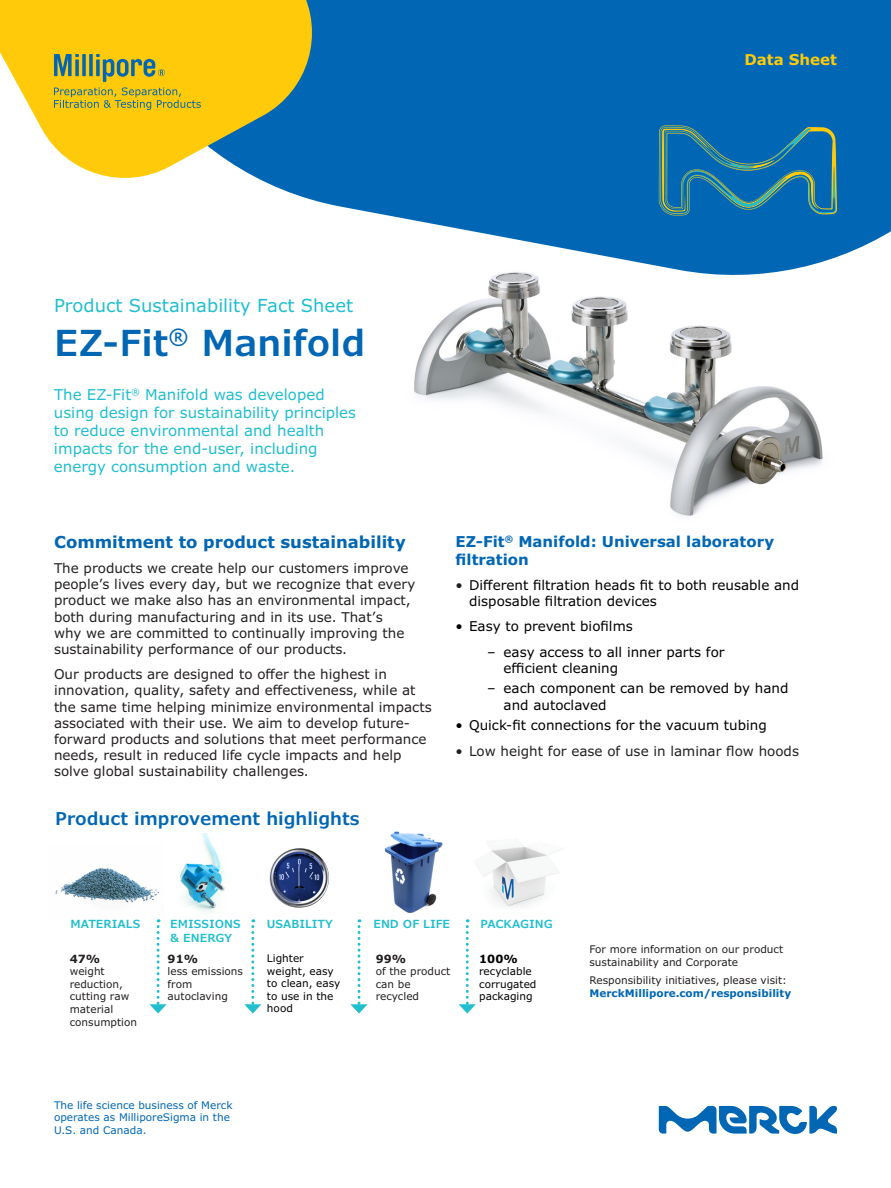
<style>
.page{position:relative;width:891px;height:1188px;background:#fff}
.page>*{position:absolute;margin:0;border:0;box-sizing:border-box;transform-origin:0 0}
.t1{font:600 36px "Verdana Pro";color:#0166b3}
.t2{font:18px "Verdana Pro";color:#21bece}
.t3{font:600 17.85px "Verdana Pro";color:#0166b3}
.t4{font:700 16.5px "Verdana Pro";color:#0166b3}
.t5{font:15px/18px "Verdana Pro";color:#21bece}
.t6{font:700 15px/18px "Verdana Pro";color:#0166b3}
.t7{font:700 15px "Verdana Pro";color:#feca0a}
.t8{font:13.5px/16.2px "Verdana Pro";color:#231f20}
.t9{font:13.5px/16.2px "Verdana Pro";color:#000}
.t10{font:700 11.4px "Verdana Pro";color:#231f20}
.t11{font:700 11.4px "Verdana Pro";color:#000}
.t12{font:600 11.25px/13.5px "Verdana Pro";color:#21bece}
.t13{font:10.5px/12.6px "Verdana Pro";color:#231f20}
.t14{font:10.5px/12.6px "Verdana Pro";color:#000}
.t15{font:10.5px/12.6px "Verdana Pro";color:#0166b3}
.t16{font:700 10.5px "Verdana Pro";color:#0166b3}
.s1{color:#231f20}
</style>
<div class="page">
<svg style="left:286px;top:0;width:605px;height:257px;background:#1371b8"></svg>
<svg style="left:659px;top:125px;width:178px;height:90px;background:#1d74a2"></svg>
<svg style="left:0;top:0;width:325px;height:191px;fill:#feca0a"></svg>
<svg style="left:54px;top:54px;width:147px;height:56px;background:#c9b52d"></svg>
<svg style="left:244px;top:919px;width:17px;height:95px"></svg>
<img style="left:269px;top:848px;width:60px;height:60px">
<img style="left:483px;top:846px;width:80px;height:61px">
<svg style="left:459px;top:919px;width:17px;height:95px"></svg>
<img style="left:384px;top:831px;width:59px;height:82px">
<img style="left:55px;top:868px;width:105px;height:35px">
<img style="left:180px;top:834px;width:45px;height:78px">
<svg style="left:149px;top:919px;width:18px;height:95px"></svg>
<svg style="left:350px;top:919px;width:18px;height:95px"></svg>
<img style="left:389px;top:252px;width:448px;height:264px">
<svg style="left:659px;top:1106px;width:178px;height:28px"></svg>
<p class="t7" style="left:744px;top:50px;width:94px">Data Sheet</p>
<h2 class="t2" style="left:54px;top:294px;width:301px">Product Sustainability Fact Sheet</h2>
<h1 class="t1" style="left:54px;top:319px;width:313px">EZ-Fit<sup>®</sup> Manifold</h1>
<p class="t5" style="left:54px;top:385px;width:304px">The EZ-Fit<sup>®</sup> Manifold was developed using design for sustainability principles to reduce environmental and health impacts for the end-user, including energy consumption and waste.</p>
<p class="t4" style="left:54px;top:531px;width:353px">Commitment to product sustainability</p>
<p class="t8" style="left:54px;top:560px;width:363px">The products we create help our customers improve people’s lives every day, but we recognize that every product we make also has an environmental impact, both during manufacturing and in its use. That’s<br>why we are committed to continually improving the sustainability performance of our products.</p>
<p class="t8" style="left:54px;top:666px;width:379px">Our products are designed to offer the highest in innovation, quality, safety and effectiveness, while at the same time helping minimize environmental impacts associated with their use. We aim to develop future&shy;forward products and solutions that meet performance needs, result in reduced life cycle impacts and help solve global sustainability challenges.</p>
<h3 class="t3" style="left:55px;top:807px;width:306px">Product improvement highlights</h3>
<p class="t6" style="left:456px;top:532px;width:320px">EZ-Fit<sup>®</sup> Manifold: Universal laboratory filtration</p>
<p class="t9" style="left:469px;top:577px;width:332px;text-indent:-14px"><span class="s1">•</span> Different filtration heads fit to both reusable and disposable filtration devices</p>
<p class="t9" style="left:456px;top:619px;width:179px">• Easy to prevent biofilms</p>
<p class="t9" style="left:504px;top:644px;width:223px;text-indent:-16px">– easy access to all inner parts for efficient cleaning</p>
<p class="t9" style="left:504px;top:681px;width:286px;text-indent:-16px">– each component can be removed by hand and autoclaved</p>
<p class="t9" style="left:456px;top:717px;width:313px">• Quick-fit connections for the vacuum tubing</p>
<p class="t8" style="left:456px;top:743px;width:345px">• Low height for ease of use in laminar flow hoods</p>
<p class="t12" style="left:70px;top:917px;width:71px">MATERIALS</p>
<p class="t12" style="left:170px;top:917px;width:72px">EMISSIONS &amp; ENERGY</p>
<p class="t12" style="left:373px;top:917px;width:78px">END OF LIFE</p>
<p class="t12" style="left:267px;top:918px;width:68px">USABILITY</p>
<p class="t12" style="left:481px;top:917px;width:74px">PACKAGING</p>
<p class="t10" style="left:70px;top:951px;width:32px">47%</p>
<p class="t13" style="left:70px;top:965px;width:69px">weight reduction, cutting raw material consumption</p>
<p class="t10" style="left:168px;top:951px;width:32px">91%</p>
<p class="t13" style="left:168px;top:965px;width:77px">less emissions from autoclaving</p>
<p class="t14" style="left:267px;top:952px;width:75px">Lighter weight, easy to clean, easy to use in the hood</p>
<p class="t10" style="left:376px;top:951px;width:32px">99%</p>
<p class="t13" style="left:376px;top:965px;width:76px">of the product can be recycled</p>
<p class="t15" style="left:54px;top:1099px;width:180px">The life science business of Merck operates as MilliporeSigma in the<br>U.S. and Canada.</p>
<p class="t11" style="left:479px;top:951px;width:40px">100%</p>
<p class="t14" style="left:479px;top:965px;width:59px">recyclable corrugated packaging</p>
<p class="t13" style="left:590px;top:943px;width:195px">For more information on our product sustainability and Corporate</p>
<p class="t13" style="left:590px;top:974px;width:199px">Responsibility initiatives, please visit:</p>
<p class="t16" style="left:590px;top:986px;width:203px">MerckMillipore.com/responsibility</p>
</div>
